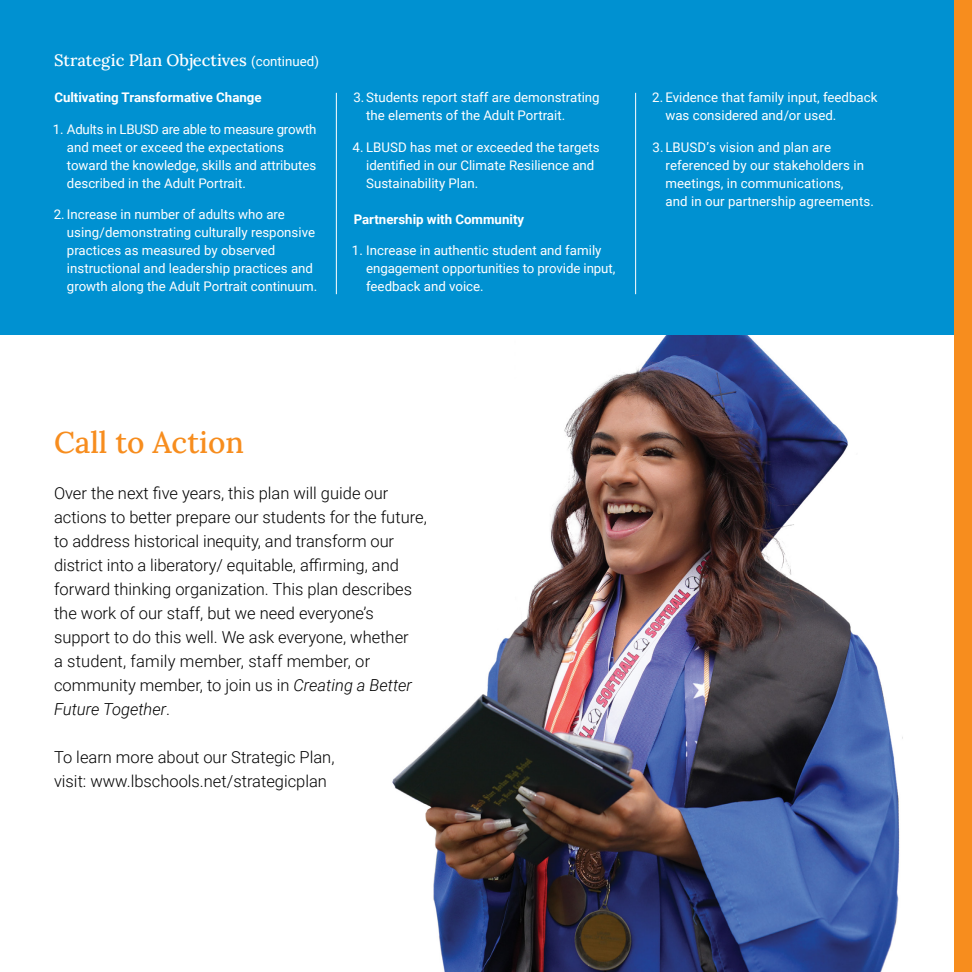
<style>
.page{position:relative;width:972px;height:972px;background:#fff}
.page>*{position:absolute;margin:0;border:0;box-sizing:border-box;transform-origin:0 0}
.t1{font:30px "Lora";color:#f78d1e}
.t2{font:300 16.5px/24px "Roboto";color:#000}
.t3{font:16.5px "Lora";color:#fff}
.t4{font:13.35px/18px "Roboto";color:#fff}
.t5{font:700 13.35px "Roboto";color:#fff}
.s1{font-family:"Roboto";font-size:13.35px}
.s2{font-style:italic}
</style>
<div class="page">
<img style="left:392px;top:335px;width:511px;height:637px">
<div style="left:0;top:0;width:972px;height:335px;background:#0091d1"></div>
<div style="left:955px;top:0;width:17px;height:972px;background:#f78d1e"></div>
<hr style="left:336px;top:93px;width:1px;height:201px;background:#fff">
<hr style="left:635px;top:93px;width:1px;height:201px;background:#fff">
<p class="t3" style="left:54px;top:47px;width:266px">Strategic Plan Objectives <span class="s1">(continued)</span></p>
<p class="t5" style="left:54px;top:88px;width:209px">Cultivating Transformative Change</p>
<p class="t4" style="left:67px;top:120px;width:251px;text-indent:-14px">1. Adults in LBUSD are able to measure growth and meet or exceed the expectations toward the knowledge, skills and attributes described in the Adult Portrait.</p>
<p class="t4" style="left:67px;top:205px;width:252px;text-indent:-13px">2. Increase in number of adults who are using/demonstrating culturally responsive practices as measured by observed instructional and leadership practices and growth along the Adult Portrait continuum.</p>
<p class="t4" style="left:366px;top:88px;width:235px;text-indent:-13px">3.Students report staff are demonstrating the elements of the Adult Portrait.</p>
<p class="t4" style="left:366px;top:138px;width:235px;text-indent:-14px">4. LBUSD has met or exceeded the targets identified in our Climate Resilience and<br>Sustainability Plan.</p>
<p class="t5" style="left:354px;top:210px;width:172px">Partnership with Community</p>
<p class="t4" style="left:366px;top:241px;width:251px;text-indent:-14px">1. Increase in authentic student and family engagement opportunities to provide input, feedback and voice.</p>
<p class="t4" style="left:665px;top:88px;width:213px;text-indent:-13px">2. Evidence that family input, feedback was considered and/or used.</p>
<p class="t4" style="left:665px;top:138px;width:210px;text-indent:-13px">3. LBUSD’s vision and plan are referenced by our stakeholders in meetings, in communications,<br>and in our partnership agreements.</p>
<h1 class="t1" style="left:54px;top:420px;width:191px">Call to Action</h1>
<p class="t2" style="left:54px;top:480px;width:374px">Over the next five years, this plan will guide our actions to better prepare our students for the future, to address historical inequity, and transform our district into a liberatory/ equitable, affirming, and forward thinking organization. This plan describes the work of our staff, but we need everyone’s support to do this well. We ask everyone, whether<br>a student, family member, staff member, or community member, to join us in <span class="s2">Creating a Better Future Together</span>.</p>
<p class="t2" style="left:54px;top:744px;width:282px">To learn more about our Strategic Plan, visit: www.lbschools.net/strategicplan</p>
</div>
